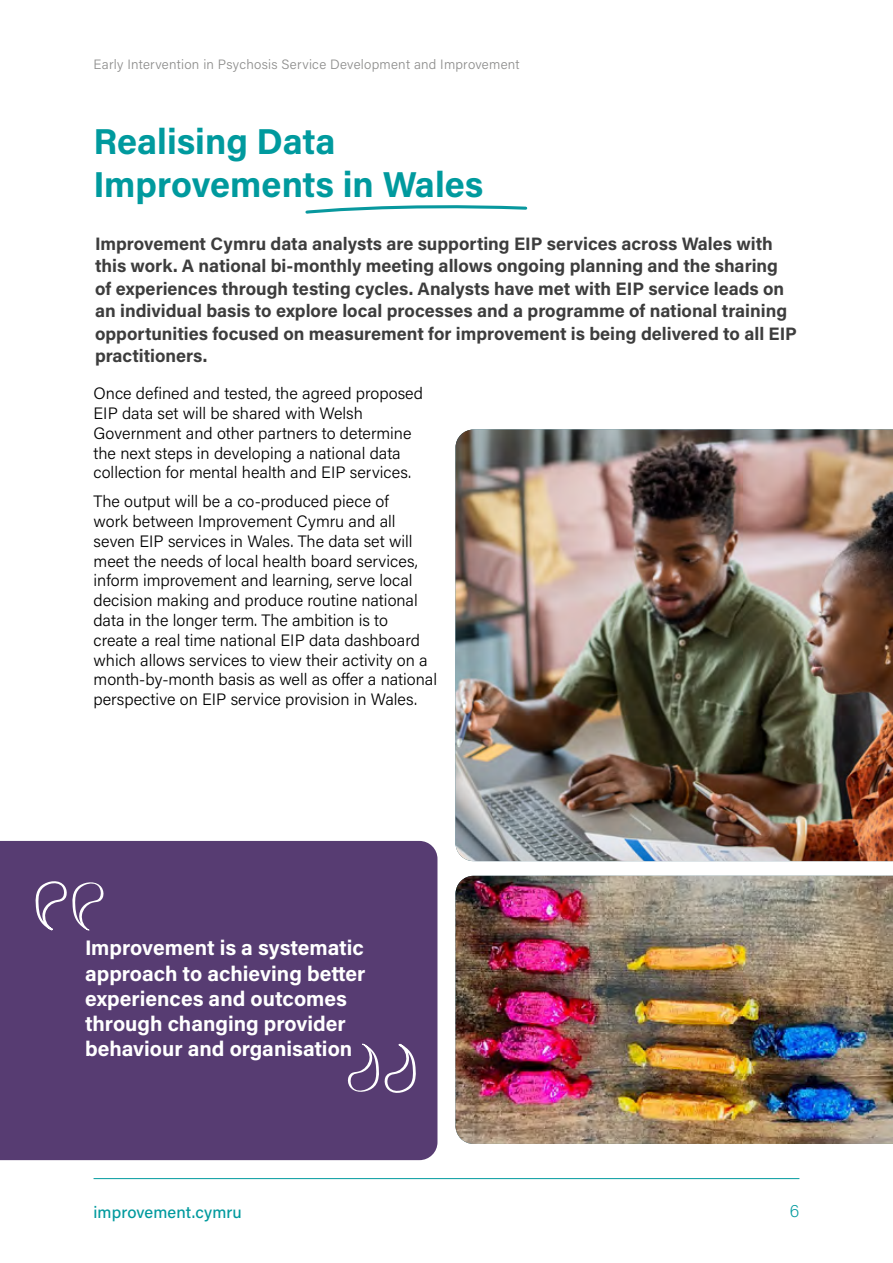
<style>
.page{position:relative;width:893px;height:1263px;background:#fff}
.page>*{position:absolute;margin:0;border:0;box-sizing:border-box;transform-origin:0 0}
.t1{font:700 36px/43.2px "Acumin Pro";color:#009a9e}
.t2{font:700 21px/25.2px "Acumin Pro";color:#fff}
.t3{font:700 18px/22.5px "Acumin Pro";color:#3d3d3d}
.t4{font:200 18px "Acumin Pro";color:#009a9e}
.t5{font:300 16.5px/19.8px "Acumin Pro";color:#000}
.t6{font:500 16.5px "Acumin Pro";letter-spacing:.005em;color:#009a9e}
.t7{font:300 13.5px "Acumin Pro";letter-spacing:.02em;color:#8e8e8d}
</style>
<div class="page">
<hr style="left:94px;top:1178px;width:705px;height:1px;background:#009a9e">
<svg style="left:305px;top:205px;width:222px;height:9px"></svg>
<img style="left:455px;top:429px;width:438px;height:432px">
<img style="left:455px;top:876px;width:438px;height:268px">
<div style="left:0;top:841px;width:437px;height:319px;background:#573c72"></div>
<svg style="left:36px;top:881px;width:67px;height:49px;background:#745e8a"></svg>
<svg style="left:348px;top:1044px;width:68px;height:49px;background:#745e8a"></svg>
<p class="t7" style="left:94px;top:55px;width:428px">Early Intervention in Psychosis Service Development and Improvement</p>
<h1 class="t1" style="left:94px;top:118px;width:391px">Realising Data<br>Improvements in Wales</h1>
<p class="t3" style="left:95px;top:232px;width:703px">Improvement Cymru data analysts are supporting EIP services across Wales with this work. A national bi-monthly meeting allows ongoing planning and the sharing of experiences through testing cycles. Analysts have met with EIP service leads on an individual basis to explore local processes and a programme of national training opportunities focused on measurement for improvement is being delivered to all EIP practitioners.</p>
<p class="t5" style="left:94px;top:383px;width:331px">Once defined and tested, the agreed proposed EIP data set will be shared with Welsh Government and other partners to determine the next steps in developing a national data collection for mental health and EIP services.</p>
<p class="t5" style="left:94px;top:491px;width:345px">The output will be a co-produced piece of<br>work between Improvement Cymru and all seven EIP services in Wales. The data set will meet the needs of local health board services, inform improvement and learning, serve local decision making and produce routine national data in the longer term. The ambition is to<br>create a real time national EIP data dashboard which allows services to view their activity on a month-by-month basis as well as offer a national perspective on EIP service provision in Wales.</p>
<p class="t2" style="left:85px;top:934px;width:282px">Improvement is a systematic approach to achieving better experiences and outcomes through changing provider behaviour and organisation</p>
<p class="t6" style="left:94px;top:1201px;width:150px">improvement.cymru</p>
<p class="t4" style="left:790px;top:1198px;width:11px">6</p>
</div>
